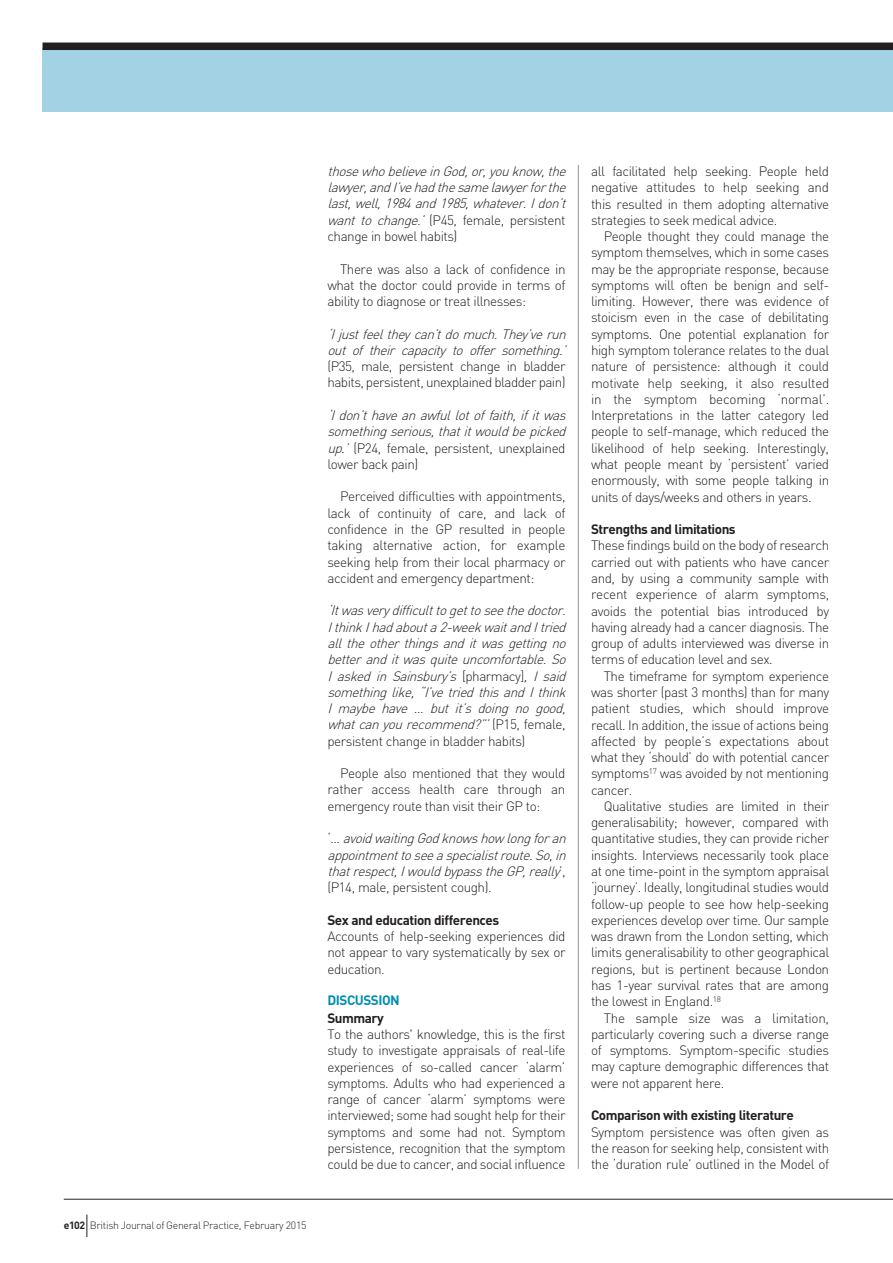
<style>
.page{position:relative;width:893px;height:1263px;background:#fff}
.page>*{position:absolute;margin:0;border:0;box-sizing:border-box;transform-origin:0 0}
.t1{font:300 13.5px/16.4px "DIN";letter-spacing:-.035em;color:#231f20;text-align:justify}
.t2{font:italic 300 13.5px/16.4px "DIN";color:#231f20}
.t3{font:700 13.5px "DIN";letter-spacing:-.035em;color:#231f20}
.t4{font:700 13.5px "DIN";letter-spacing:-.035em;color:#008fb3}
.t5{font:300 10.5px "DIN";letter-spacing:-.025em;color:#231f20}
.s1{font-weight:700}
.s2{font-style:normal}
</style>
<div class="page">
<div style="left:43px;top:48px;width:850px;height:64px;background:#a2d2e3"></div>
<div style="left:43px;top:43px;width:850px;height:7px;background:#231f20"></div>
<svg style="left:86px;top:1214px;width:1px;height:23px"></svg>
<hr style="left:64px;top:1199px;width:829px;height:1px;background:#231f20">
<hr style="left:578px;top:165px;width:1px;height:1004px;background:#939598">
<p class="t5" style="left:64px;top:1219px;width:244px"><span class="s1">e102</span> British Journal of General Practice, February 2015</p>
<p class="t2" style="left:327px;top:163px;width:244px">thosewhobelieveinGod,or,youknow,the lawyer,andI’vehadthesamelawyerforthe last,well,1984and1985,whatever.Idon’t want to change.’ <span class="s2">(P45, female, persistent change in bowel habits)</span></p>
<p class="t1" style="left:327px;top:260px;width:240px;text-indent:13px">There was also a lack of confidence in what the doctor could provide in terms of ability to diagnose or treat illnesses:</p>
<p class="t2" style="left:327px;top:325px;width:244px">‘Ijustfeeltheycan’tdomuch.They’verun out of their capacity to offer something.’</p>
<p class="t1" style="left:327px;top:358px;width:240px">(P35, male, persistent change in bladder habits, persistent, unexplained bladder pain)</p>
<p class="t2" style="left:327px;top:407px;width:244px">‘Idon’thaveanawfullotoffaith,ifitwas somethingserious,thatitwouldbepicked up.’ <span class="s2">(P24, female, persistent, unexplained lower back pain)</span></p>
<p class="t1" style="left:327px;top:488px;width:240px;text-indent:13px">Perceived difficulties with appointments, lack of continuity of care, and lack of confidence in the GP resulted in people taking alternative action, for example seeking help from their local pharmacy or accident and emergency department:</p>
<p class="t2" style="left:327px;top:602px;width:244px">‘Itwasverydifficulttogettoseethedoctor.<br>IthinkIhadabouta2-weekwaitandItried alltheotherthingsanditwasgettingno betteranditwasquiteuncomfortable.So I asked in Sainsbury’s <span class="s2">[ p h a r m a cy]</span> , I said somethinglike,“I’vetriedthisandIthink I maybe have … but it’s doing no good, whatcanyourecommend?”’<span class="s2">( P 1 5 , f e m a l e , persistent change in bladder habits)</span></p>
<p class="t1" style="left:327px;top:765px;width:240px;text-indent:13px">People also mentioned that they would rather access health care through an emergency route than visit their GP to:</p>
<p class="t2" style="left:327px;top:830px;width:244px"><span class="s2">‘ . . .</span> avoidwaitingGodknowshow longforan appointmenttoseeaspecialistroute.So,in thatrespect,IwouldbypasstheGP,really<span class="s2">’ , (P14, male, persistent cough).</span></p>
<p class="t3" style="left:327px;top:911px;width:173px">Sex and education differences</p>
<p class="t1" style="left:327px;top:928px;width:240px">Accounts of help-seeking experiences did not appear to vary systematically by sex or education.</p>
<p class="t4" style="left:327px;top:991px;width:74px">DISCUSSION</p>
<p class="t3" style="left:327px;top:1009px;width:58px">Summary</p>
<p class="t1" style="left:327px;top:1026px;width:240px">To the authors' knowledge, this is the first study to investigate appraisals of real-life experiences of so-called cancer ‘alarm’ symptoms. Adults who had experienced a range of cancer ‘alarm’ symptoms were interviewed; some had sought help for their symptoms and some had not. Symptom persistence, recognition that the symptom could be due to cancer, and social influence</p>
<p class="t1" style="left:591px;top:163px;width:240px">all facilitated help seeking. People held negative attitudes to help seeking and this resulted in them adopting alternative strategies to seek medical advice.</p>
<p class="t1" style="left:591px;top:228px;width:240px;text-indent:13px">People thought they could manage the symptom themselves, which in some cases may be the appropriate response, because symptoms will often be benign and self&shy;limiting. However, there was evidence of stoicism even in the case of debilitating symptoms. One potential explanation for high symptom tolerance relates to the dual nature of persistence: although it could motivate help seeking, it also resulted in the symptom becoming ‘normal’.<br>Interpretations in the latter category led people to self-manage, which reduced the likelihood of help seeking. Interestingly, what people meant by ‘persistent’ varied enormously, with some people talking in units of days/weeks and others in years.</p>
<p class="t3" style="left:591px;top:520px;width:146px">Strengths and limitations</p>
<p class="t1" style="left:591px;top:537px;width:240px">These findings build on the body of research carried out with patients who have cancer and, by using a community sample with recent experience of alarm symptoms, avoids the potential bias introduced by having already had a cancer diagnosis. The group of adults interviewed was diverse in terms of education level and sex.</p>
<p class="t1" style="left:591px;top:668px;width:240px;text-indent:13px">The timeframe for symptom experience was shorter (past 3 months) than for many patient studies, which should improve recall. In addition, the issue of actions being affected by people’s expectations about what they ‘should’ do with potential cancer symptoms<sup>17</sup> was avoided by not mentioning cancer.</p>
<p class="t1" style="left:591px;top:798px;width:240px;text-indent:13px">Qualitative studies are limited in their generalisability; however, compared with quantitative studies, they can provide richer insights. Interviews necessarily took place at one time-point in the symptom appraisal ‘journey’. Ideally, longitudinal studies would follow-up people to see how help-seeking experiences develop over time. Our sample was drawn from the London setting, which limits generalisability to other geographical regions, but is pertinent because London has 1-year survival rates that are among the lowest in England.<sup>18</sup></p>
<p class="t1" style="left:591px;top:1009px;width:240px;text-indent:13px">The sample size was a limitation, particularly covering such a diverse range of symptoms. Symptom-specific studies may capture demographic differences that were not apparent here.</p>
<p class="t3" style="left:591px;top:1106px;width:204px">Comparison with existing literature</p>
<p class="t1" style="left:591px;top:1123px;width:240px">Symptom persistence was often given as the reason for seeking help, consistent with the ‘duration rule’ outlined in the Model of</p>
</div>
